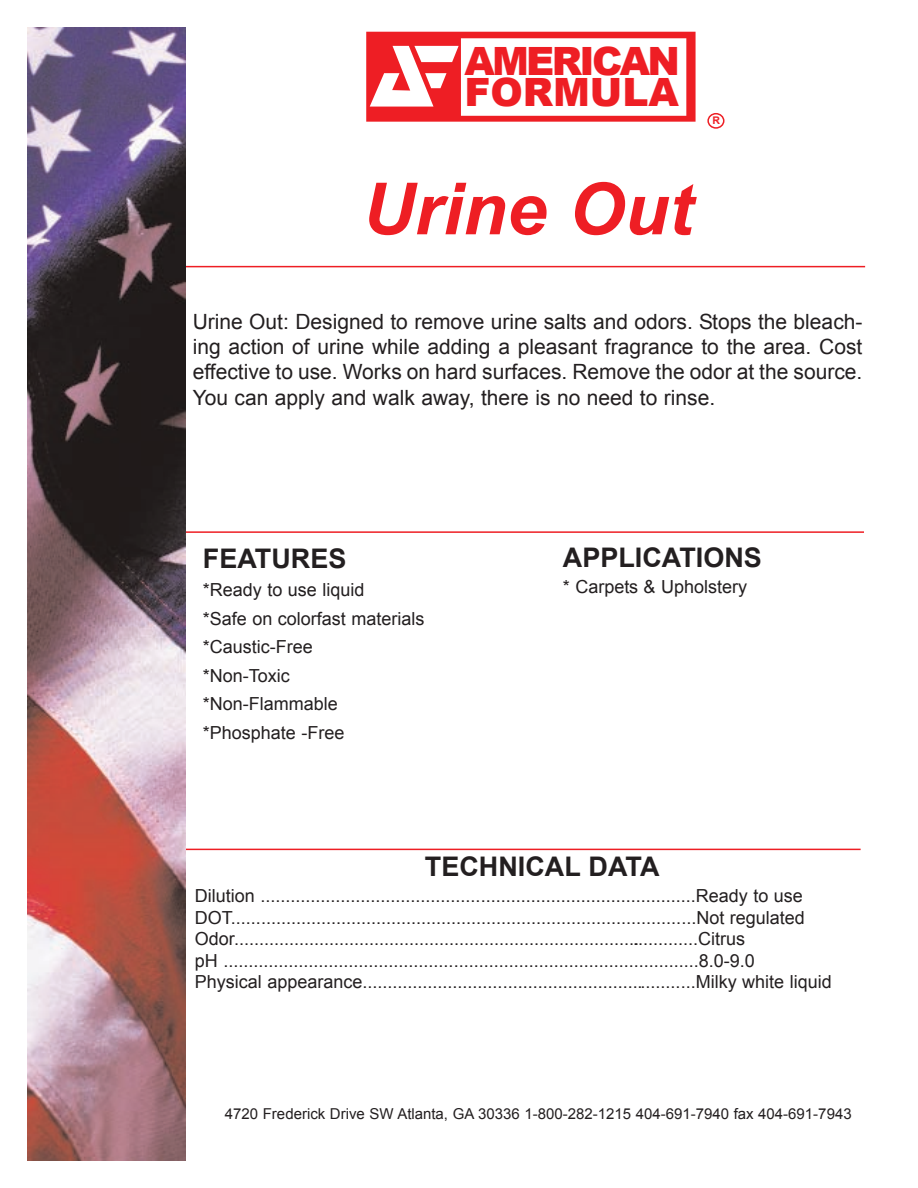
<style>
.page{position:relative;width:918px;height:1188px;background:#fff}
.page>*{position:absolute;margin:0;border:0;box-sizing:border-box;transform-origin:0 0}
.t1{font:italic 700 72px "Arial";color:#ee1e24}
.t2{font:900 39px/31.5px "Arial";letter-spacing:-.065em;color:#ee1e24}
.t3{font:700 27px "Arial";color:#231f20}
.t4{font:21px/25.2px "Arial";color:#231f20;text-align:justify}
.t5{font:18px/28.5px "Arial";color:#231f20}
.t6{font:15px "Arial";color:#231f20}
.t7{font:700 10.5px "Arial";color:#ee1e24}
</style>
<div class="page">
<hr style="left:53px;top:266px;width:812px;height:1px;background:#ee1e24">
<hr style="left:53px;top:531px;width:811px;height:2px;background:#ee1e24">
<hr style="left:52px;top:849px;width:809px;height:1px;background:#ee1e24">
<svg style="left:366px;top:31px;width:330px;height:91px"></svg>
<img style="left:27px;top:27px;width:159px;height:1134px">
<svg style="left:707px;top:113px;width:18px;height:16px"></svg>
<h2 class="t2" style="left:464px;top:44px;width:217px">AMERICAN<br>FORMULA</h2>
<p class="t7" style="left:713px;top:114px;width:9px">R</p>
<h1 class="t1" style="left:363px;top:169px;width:332px">Urine Out</h1>
<p class="t4" style="left:193px;top:309px;width:671px">Urine Out: Designed to remove urine salts and odors. Stops the bleach&shy;ing action of urine while adding a pleasant fragrance to the area. Cost effective to use. Works on hard surfaces. Remove the odor at the source.<br>You can apply and walk away, there is no need to rinse.</p>
<h3 class="t3" style="left:203px;top:543px;width:145px">FEATURES</h3>
<p class="t5" style="left:203px;top:576px;width:223px">*Ready to use liquid<br>*Safe on colorfast materials *Caustic-Free<br>*Non-Toxic *Non-Flammable *Phosphate -Free</p>
<h3 class="t3" style="left:563px;top:542px;width:201px">APPLICATIONS</h3>
<p class="t5" style="left:563px;top:572px;width:186px">* Carpets &amp; Upholstery</p>
<h3 class="t3" style="left:425px;top:852px;width:236px">TECHNICAL DATA</h3>
<p class="t5" style="left:195px;top:885px;width:638px;line-height:21.6px">Dilution .......................................................................................Ready to use DOT.............................................................................................Not regulated Odor.............................................................................................Citrus<br>pH ...............................................................................................8.0-9.0<br>Physical appearance...................................................................Milky white liquid</p>
<p class="t6" style="left:225px;top:1105px;width:628px">4720 Frederick Drive SW Atlanta, GA 30336 1-800-282-1215 404-691-7940 fax 404-691-7943</p>
</div>
